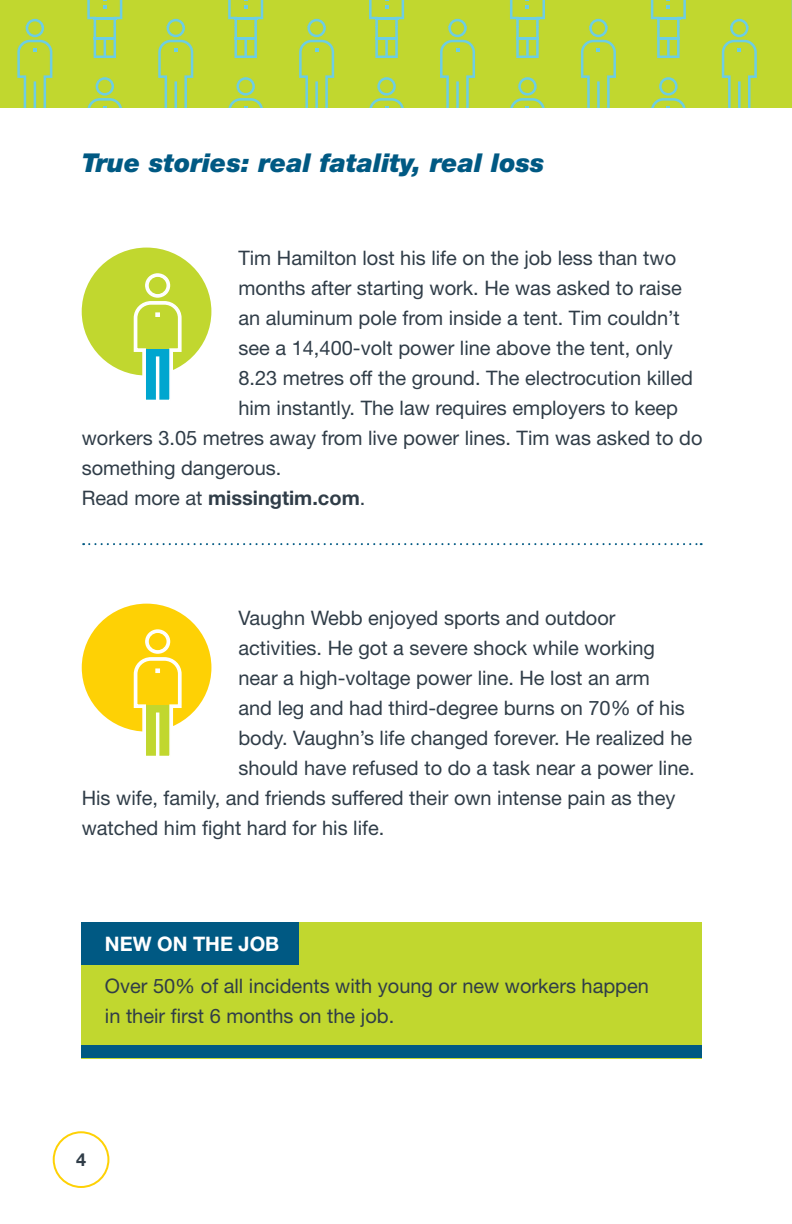
<style>
.page{position:relative;width:792px;height:1224px;background:#fff}
.page>*{position:absolute;margin:0;border:0;box-sizing:border-box;transform-origin:0 0}
.t1{font:italic 900 26px "Helvetica Neue LT Std";color:#005983}
.t2{font:20px/30px "Helvetica Neue LT Std";color:#303d48}
.t3{font:700 20px "Helvetica Neue LT Std";color:#303d48}
.t4{font:700 20px "Helvetica Neue LT Std";color:#fff}
.t5{font:700 18px "Helvetica Neue LT Std";color:#303d48}
.s1{font-weight:400}
</style>
<div class="page">
<div style="left:53px;top:1131px;width:56px;height:57px;border:2px solid #fed105;border-radius:50%"></div>
<svg style="left:83px;top:543px;width:619px;height:2px"></svg>
<div style="left:82px;top:248px;width:129px;height:128px;background:#c1d72f;border-radius:50%"></div>
<svg style="left:133px;top:273px;width:49px;height:127px"></svg>
<div style="left:82px;top:604px;width:129px;height:128px;background:#fed105;border-radius:50%"></div>
<svg style="left:133px;top:629px;width:49px;height:127px"></svg>
<svg style="left:0;top:0;width:792px;height:108px;background:#b9d63f"></svg>
<div style="left:81px;top:922px;width:621px;height:136px;background:#c1d72f"></div>
<div style="left:81px;top:922px;width:217px;height:42px;background:#005983"></div>
<div style="left:82px;top:1045px;width:620px;height:13px;background:#005983"></div>
<h1 class="t1" style="left:82px;top:147px;width:464px">True stories: real fatality, real loss</h1>
<p class="t2" style="left:238px;top:243px;width:439px">Tim Hamilton lost his life on the job less than two</p>
<p class="t2" style="left:238px;top:273px;width:445px">months after starting work. He was asked to raise</p>
<p class="t2" style="left:238px;top:303px;width:443px">an aluminum pole from inside a tent. Tim couldn’t</p>
<p class="t2" style="left:238px;top:333px;width:436px">see a 14,400-volt power line above the tent, only</p>
<p class="t2" style="left:238px;top:363px;width:456px">8.23 metres off the ground. The electrocution killed</p>
<p class="t2" style="left:238px;top:393px;width:441px">him instantly. The law requires employers to keep</p>
<p class="t2" style="left:82px;top:423px;width:622px">workers 3.05 metres away from live power lines. Tim was asked to do</p>
<p class="t2" style="left:82px;top:453px;width:201px">something dangerous.</p>
<p class="t3" style="left:82px;top:486px;width:285px"><span class="s1">Read more at</span> missingtim.com<span class="s1">.</span></p>
<p class="t2" style="left:238px;top:603px;width:379px">Vaughn Webb enjoyed sports and outdoor</p>
<p class="t2" style="left:238px;top:633px;width:418px">activities. He got a severe shock while working</p>
<p class="t2" style="left:238px;top:663px;width:413px">near a high-voltage power line. He lost an arm</p>
<p class="t2" style="left:238px;top:693px;width:448px">and leg and had third-degree burns on 70% of his</p>
<p class="t2" style="left:238px;top:723px;width:455px">body. Vaughn’s life changed forever. He realized he</p>
<p class="t2" style="left:238px;top:753px;width:458px">should have refused to do a task near a power line.</p>
<p class="t2" style="left:82px;top:783px;width:595px">His wife, family, and friends suffered their own intense pain as they</p>
<p class="t2" style="left:82px;top:813px;width:304px">watched him fight hard for his life.</p>
<p class="t4" style="left:105px;top:931px;width:176px">NEW ON THE JOB</p>
<p class="t2" style="left:105px;top:971px;width:546px">Over 50% of all incidents with young or new workers happen in their first 6 months on the job.</p>
<p class="t5" style="left:76px;top:1149px;width:12px">4</p>
</div>
